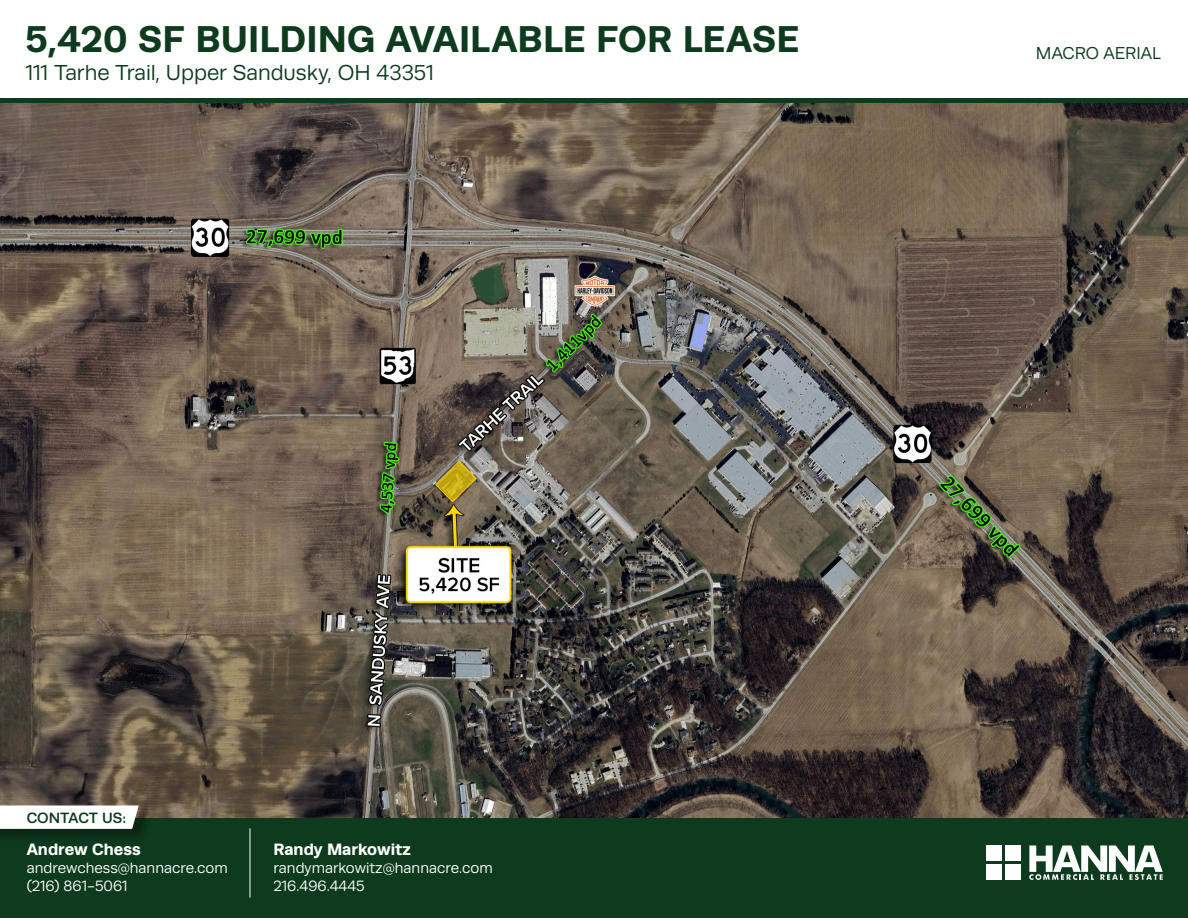
<style>
.page{position:relative;width:1188px;height:918px;background:#fff}
.page>*{position:absolute;margin:0;border:0;box-sizing:border-box;transform-origin:0 0}
.t1{font:700 37.5px "Runda";letter-spacing:.005em;color:#0e3b1d}
.t2{font:21.75px "Runda";letter-spacing:-.005em;color:#0e3b1d}
.t3{font:17.4px "Runda";color:#0e3b1d}
.t4{font:700 16.5px "Runda";color:#fff}
.t5{font:15px/18px "Runda";color:#fff}
.t6{font:500 15px "Runda";color:#0e3b1d}
</style>
<div class="page">
<img style="left:0;top:102px;width:1188px;height:717px">
<hr style="left:0;top:98px;width:1188px;height:4px;background:#0e3b1d">
<div style="left:0;top:819px;width:1188px;height:99px;background:#0e3b1d"></div>
<svg style="left:1029px;top:846px;width:134px;height:34px"></svg>
<div style="left:987px;top:845px;width:15px;height:16px;background:#fff"></div>
<div style="left:1005px;top:845px;width:16px;height:16px;background:#fff"></div>
<div style="left:987px;top:864px;width:15px;height:16px;background:#fff"></div>
<div style="left:1005px;top:864px;width:16px;height:16px;background:#fff"></div>
<div style="left:0;top:805px;width:154px;height:40px;background:#000;opacity:.35"></div>
<svg style="left:0;top:805px;width:139px;height:24px"></svg>
<hr style="left:250px;top:828px;width:1px;height:70px;background:#fff">
<h1 class="t1" style="left:25px;top:17px;width:775px">5,420 SF BUILDING AVAILABLE FOR LEASE</h1>
<h2 class="t2" style="left:25px;top:60px;width:410px">111 Tarhe Trail, Upper Sandusky, OH 43351</h2>
<p class="t3" style="left:1036px;top:43px;width:127px">MACRO AERIAL</p>
<p class="t6" style="left:27px;top:809px;width:101px">CONTACT US:</p>
<p class="t4" style="left:27px;top:839px;width:115px">Andrew Chess</p>
<p class="t5" style="left:27px;top:859px;width:203px">andrewchess@hannacre.com (216) 861-5061</p>
<p class="t4" style="left:274px;top:839px;width:139px">Randy Markowitz</p>
<p class="t5" style="left:274px;top:859px;width:221px">randymarkowitz@hannacre.com<br>216.496.4445</p>
</div>
